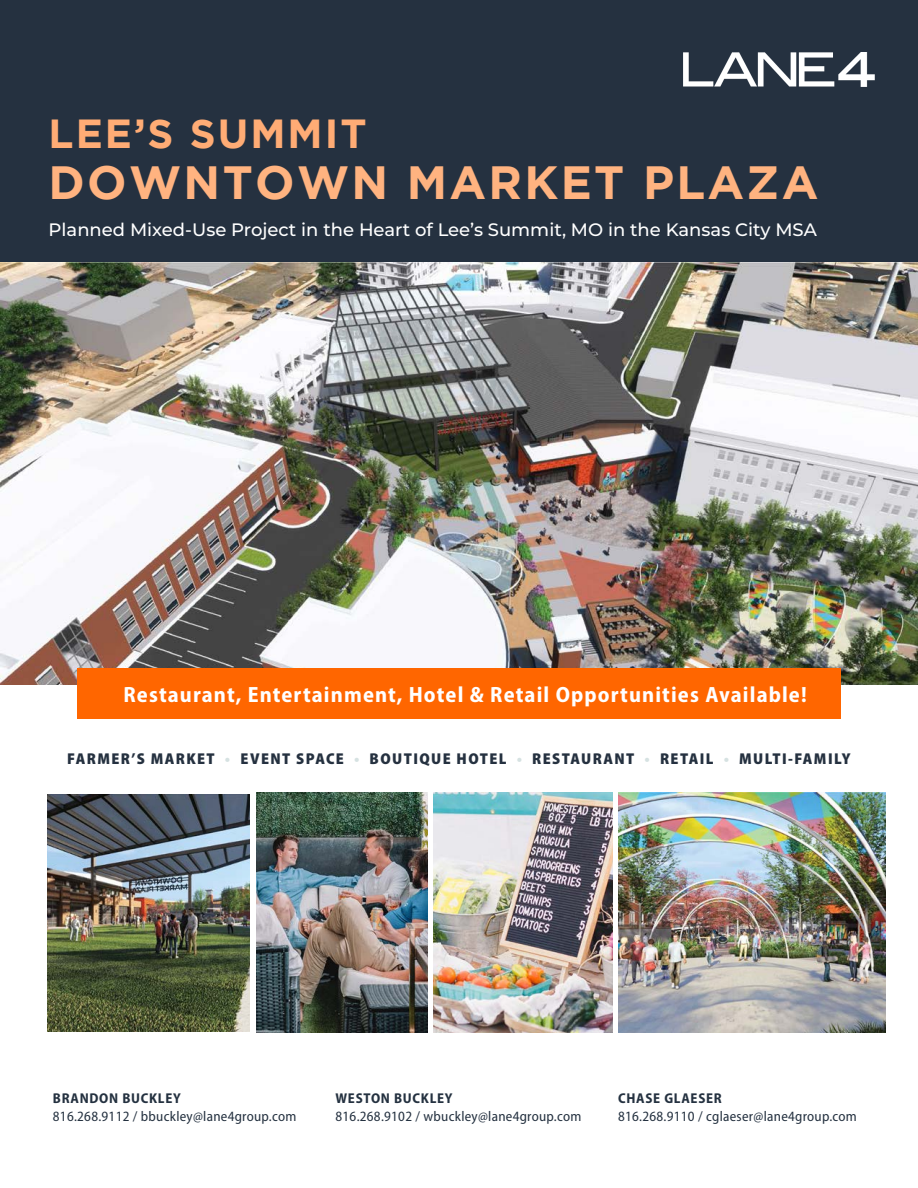
<style>
.page{position:relative;width:918px;height:1188px;background:#fff}
.page>*{position:absolute;margin:0;border:0;box-sizing:border-box;transform-origin:0 0}
.t1{font:700 46.5px "Gotham";letter-spacing:.05em;color:#ffb380}
.t2{font:700 40.5px "Gotham";letter-spacing:.05em;color:#ffac75}
.t3{font:700 semi-condensed 22.2px "Myriad Pro";letter-spacing:.05em;color:#fff}
.t4{font:500 18px "Montserrat";color:#fff}
.t5{font:900 semi-condensed 15.75px "Myriad Pro";letter-spacing:.09em;color:#253140}
.t6{font:semi-condensed 14.25px "Myriad Pro";letter-spacing:.02em;color:#243140}
.t7{font:700 semi-condensed 14.25px "Myriad Pro";letter-spacing:.05em;color:#243140}
.s1{color:#d6e2e2}
</style>
<div class="page">
<div style="left:0;top:0;width:918px;height:685px;background:#253140"></div>
<img style="left:256px;top:793px;width:171px;height:240px">
<img style="left:434px;top:793px;width:179px;height:240px">
<img style="left:47px;top:794px;width:203px;height:237px">
<img style="left:619px;top:793px;width:266px;height:240px">
<img style="left:684px;top:52px;width:190px;height:35px">
<img style="left:0;top:263px;width:918px;height:422px">
<div style="left:77px;top:668px;width:764px;height:51px;background:#f60"></div>
<p class="t2" style="left:49px;top:111px;width:319px">LEE’S SUMMIT</p>
<p class="t1" style="left:49px;top:156px;width:771px">DOWNTOWN MARKET PLAZA</p>
<p class="t4" style="left:49px;top:217px;width:770px">Planned Mixed-Use Project in the Heart of Lee’s Summit, MO in the Kansas City MSA</p>
<p class="t3" style="left:124px;top:681px;width:685px">Restaurant, Entertainment, Hotel &amp; Retail Opportunities Available!</p>
<p class="t5" style="left:67px;top:748px;width:785px">FARMER’S MARKET <span class="s1">•</span> EVENT SPACE <span class="s1">•</span> BOUTIQUE HOTEL <span class="s1">•</span> RESTAURANT <span class="s1">•</span> RETAIL <span class="s1">•</span> MULTI-FAMILY</p>
<p class="t7" style="left:53px;top:1090px;width:129px">BRANDON BUCKLEY</p>
<p class="t6" style="left:53px;top:1108px;width:245px">816.268.9112 / bbuckley@lane4group.com</p>
<p class="t7" style="left:336px;top:1090px;width:119px">WESTON BUCKLEY</p>
<p class="t6" style="left:336px;top:1108px;width:247px">816.268.9102 / wbuckley@lane4group.com</p>
<p class="t7" style="left:618px;top:1090px;width:105px">CHASE GLAESER</p>
<p class="t6" style="left:618px;top:1108px;width:240px">816.268.9110 / cglaeser@lane4group.com</p>
</div>
